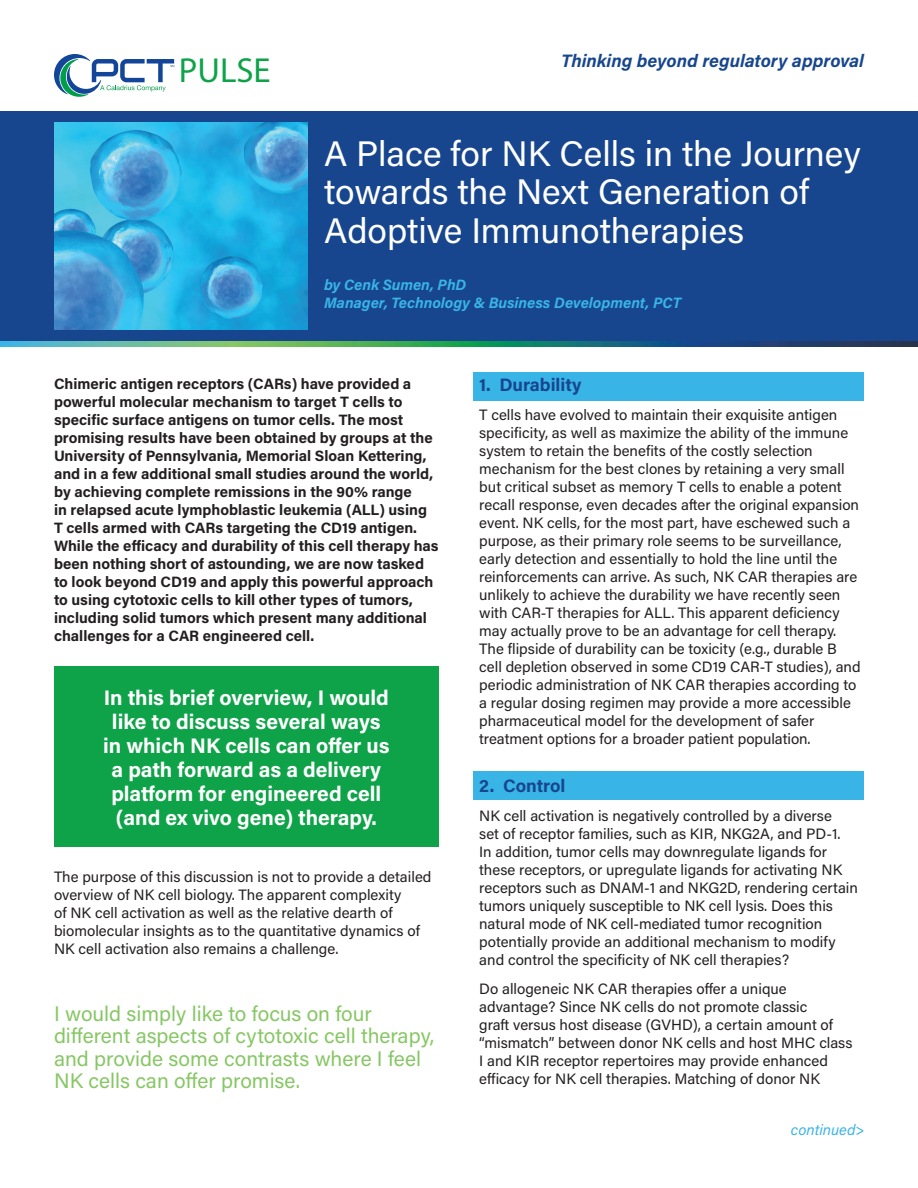
<style>
.page{position:relative;width:918px;height:1188px;background:#fff}
.page>*{position:absolute;margin:0;border:0;box-sizing:border-box;transform-origin:0 0}
.t1{font:35.4px/38.7px "Acumin Pro";color:#fff}
.t2{font:34.8px "Myriad Pro";color:#0fa349}
.t3{font:700 21px/24px "Acumin Pro";color:#fff;text-align:center}
.t4{font:21px/22.5px "Acumin Pro";color:#87c765}
.t5{font:italic 700 18px "Acumin Pro";color:#17468e}
.t6{font:700 18px "Acumin Pro";color:#17468e}
.t7{font:15px/18px "Acumin Pro";color:#231f20}
.t8{font:700 15px/18px "Acumin Pro";color:#231f20}
.t9{font:italic 700 15px/18px "Acumin Pro";color:#39b4e7}
.t10{font:italic 15px "Acumin Pro";color:#39b4e7}
</style>
<div class="page">
<div style="left:473px;top:372px;width:391px;height:29px;background:#39b4e7"></div>
<div style="left:473px;top:771px;width:391px;height:29px;background:#39b4e7"></div>
<div style="left:54px;top:666px;width:385px;height:181px;background:#0fa349"></div>
<div style="left:0;top:111px;width:918px;height:230px;background:#17468e"></div>
<svg style="left:0;top:341px;width:918px;height:6px;background:#3a8977"></svg>
<svg style="left:54px;top:54px;width:120px;height:43px"></svg>
<img style="left:54px;top:123px;width:254px;height:206px">
<h2 class="t2" style="left:179px;top:49px;width:93px">PULSE</h2>
<p class="t5" style="left:561px;top:48px;width:304px">Thinking beyond regulatory approval</p>
<h1 class="t1" style="left:324px;top:132px;width:538px">A Place for NK Cells in the Journey towards the Next Generation of<br>Adoptive Immunotherapies</h1>
<p class="t9" style="left:324px;top:275px;width:359px">by Cenk Sumen, PhD<br>Manager, Technology &amp; Business Development, PCT</p>
<p class="t8" style="left:54px;top:374px;width:386px">Chimeric antigen receptors (CARs) have provided a powerful molecular mechanism to target T cells to specific surface antigens on tumor cells. The most promising results have been obtained by groups at the University of Pennsylvania, Memorial Sloan Kettering, and in a few additional small studies around the world, by achieving complete remissions in the 90% range<br>in relapsed acute lymphoblastic leukemia (ALL) using T cells armed with CARs targeting the CD19 antigen.<br>While the efficacy and durability of this cell therapy has been nothing short of astounding, we are now tasked to look beyond CD19 and apply this powerful approach to using cytotoxic cells to kill other types of tumors, including solid tumors which present many additional challenges for a CAR engineered cell.</p>
<h3 class="t3" style="left:103px;top:684px;width:288px">In this brief overview, I would like to discuss several ways in which NK cells can offer us a path forward as a delivery platform for engineered cell (and ex vivo gene) therapy.</h3>
<p class="t7" style="left:54px;top:867px;width:379px">The purpose of this discussion is not to provide a detailed overview of NK cell biology. The apparent complexity<br>of NK cell activation as well as the relative dearth of biomolecular insights as to the quantitative dynamics of NK cell activation also remains a challenge.</p>
<h3 class="t4" style="left:54px;top:1001px;width:382px">I would simply like to focus on four different aspects of cytotoxic cell therapy, and provide some contrasts where I feel NK cells can offer promise.</h3>
<p class="t6" style="left:479px;top:372px;width:104px">1. Durability</p>
<p class="t7" style="left:479px;top:405px;width:383px">T cells have evolved to maintain their exquisite antigen specificity, as well as maximize the ability of the immune system to retain the benefits of the costly selection mechanism for the best clones by retaining a very small but critical subset as memory T cells to enable a potent recall response, even decades after the original expansion event. NK cells, for the most part, have eschewed such a purpose, as their primary role seems to be surveillance, early detection and essentially to hold the line until the reinforcements can arrive. As such, NK CAR therapies are unlikely to achieve the durability we have recently seen with CAR-T therapies for ALL. This apparent deficiency may actually prove to be an advantage for cell therapy.<br>The flipside of durability can be toxicity (e.g., durable B cell depletion observed in some CD19 CAR-T studies), and periodic administration of NK CAR therapies according to a regular dosing regimen may provide a more accessible pharmaceutical model for the development of safer treatment options for a broader patient population.</p>
<p class="t6" style="left:479px;top:773px;width:88px">2. Control</p>
<p class="t7" style="left:479px;top:806px;width:380px">NK cell activation is negatively controlled by a diverse<br>set of receptor families, such as KIR, NKG2A, and PD-1.<br>In addition, tumor cells may downregulate ligands for these receptors, or upregulate ligands for activating NK receptors such as DNAM-1 and NKG2D, rendering certain tumors uniquely susceptible to NK cell lysis. Does this natural mode of NK cell-mediated tumor recognition potentially provide an additional mechanism to modify and control the specificity of NK cell therapies?</p>
<p class="t7" style="left:479px;top:979px;width:375px">Do allogeneic NK CAR therapies offer a unique advantage? Since NK cells do not promote classic<br>graft versus host disease (GVHD), a certain amount of “mismatch” between donor NK cells and host MHC class I and KIR receptor repertoires may provide enhanced efficacy for NK cell therapies. Matching of donor NK</p>
<p class="t10" style="left:791px;top:1119px;width:75px">continued&gt;</p>
</div>
